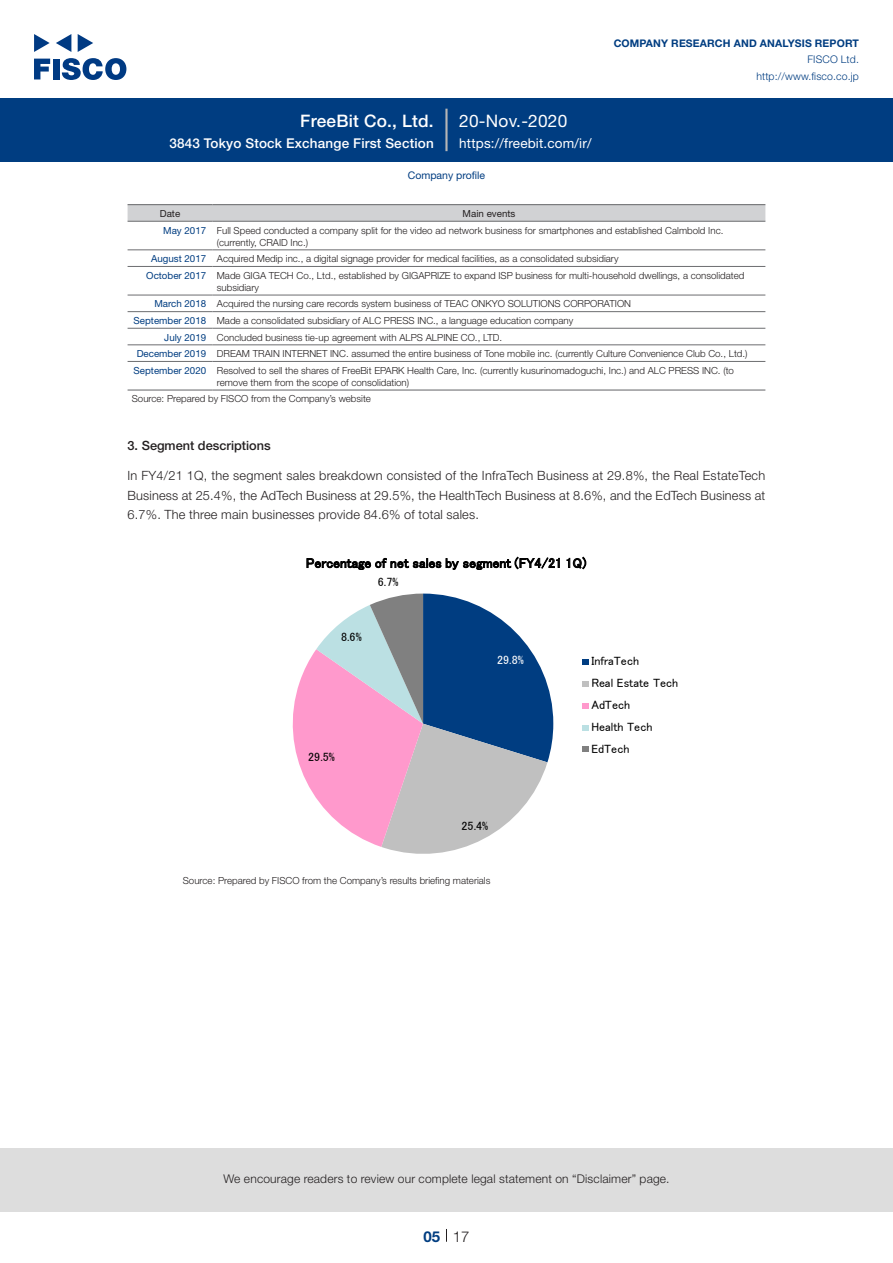
<style>
.page{position:relative;width:893px;height:1263px;background:#fff}
.page>*{position:absolute;margin:0;border:0;box-sizing:border-box;transform-origin:0 0}
.t1{font:500 17.25px "Helvetica Neue LT Std";letter-spacing:.015em;color:#fff}
.t2{font:17.25px "Helvetica Neue LT Std";letter-spacing:.015em;color:#fff}
.t3{font:300 15px "Helvetica Neue LT Std";color:#231f20}
.t4{font:700 15px "Helvetica Neue LT Std";color:#003d81}
.t5{font:13.5px "MS P Gothic";letter-spacing:.01em;color:#000}
.t6{font:500 13.5px "Helvetica Neue LT Std";letter-spacing:.015em;color:#fff}
.t7{font:13.5px "Helvetica Neue LT Std";letter-spacing:.015em;color:#fff}
.t8{font:300 12.75px/19.5px "Helvetica Neue LT Std";letter-spacing:.015em;color:#231f20;text-align:justify}
.t9{font:500 12.75px "Helvetica Neue LT Std";color:#231f20}
.t10{font:300 12px "Helvetica Neue LT Std";letter-spacing:.015em;color:#231f20}
.t11{font:12px/21.9px "MS P Gothic";letter-spacing:-.005em;color:#000}
.t12{font:12px "MS P Gothic";color:#fff}
.t13{font:700 10.5px "Helvetica Neue LT Std";letter-spacing:.015em;color:#003d81}
.t14{font:300 10.5px/16.5px "Helvetica Neue LT Std";letter-spacing:.015em;color:#003d81;text-align:right}
.t15{font:10.5px "Helvetica Neue LT Std";color:#003d81}
.t16{font:300 9.75px/16.6px "Helvetica Neue LT Std";color:#231f20}
.t17{font:9.75px "Helvetica Neue LT Std";color:#003d81}
.t18{font:9.75px "Helvetica Neue LT Std";color:#231f20}
</style>
<div class="page">
<div style="left:0;top:1148px;width:893px;height:64px;background:#ddd"></div>
<svg style="left:34px;top:59px;width:16px;height:20px"></svg>
<div style="left:53px;top:59px;width:6px;height:20px;background:#003a83"></div>
<svg style="left:62px;top:58px;width:64px;height:22px"></svg>
<svg style="left:34px;top:34px;width:16px;height:18px"></svg>
<svg style="left:78px;top:34px;width:15px;height:18px"></svg>
<svg style="left:56px;top:34px;width:15px;height:18px"></svg>
<div style="left:0;top:98px;width:893px;height:64px;background:#003d81"></div>
<hr style="left:445px;top:109px;width:3px;height:42px;background:#b5b5b6">
<svg style="left:446px;top:1229px;width:1px;height:13px"></svg>
<svg style="left:128px;top:205px;width:637px;height:16px;background:#cecfd1"></svg>
<hr style="left:128px;top:221px;width:85px;height:1px;background:#6c6d70">
<hr style="left:213px;top:221px;width:552px;height:1px;background:#6c6d70">
<hr style="left:128px;top:204px;width:85px;height:1px;background:#6c6d70">
<hr style="left:213px;top:204px;width:552px;height:1px;background:#6c6d70">
<hr style="left:128px;top:389px;width:85px;height:2px;background:#6c6d70">
<hr style="left:213px;top:389px;width:552px;height:2px;background:#6c6d70">
<hr style="left:128px;top:250px;width:85px;height:1px;background:#6c6d70">
<hr style="left:213px;top:250px;width:552px;height:1px;background:#6c6d70">
<hr style="left:128px;top:266px;width:85px;height:1px;background:#6c6d70">
<hr style="left:213px;top:266px;width:552px;height:1px;background:#6c6d70">
<hr style="left:128px;top:295px;width:85px;height:1px;background:#6c6d70">
<hr style="left:213px;top:295px;width:552px;height:1px;background:#6c6d70">
<hr style="left:128px;top:311px;width:85px;height:1px;background:#6c6d70">
<hr style="left:213px;top:311px;width:552px;height:1px;background:#6c6d70">
<hr style="left:128px;top:328px;width:85px;height:1px;background:#6c6d70">
<hr style="left:213px;top:328px;width:552px;height:1px;background:#6c6d70">
<hr style="left:128px;top:345px;width:85px;height:1px;background:#6c6d70">
<hr style="left:213px;top:345px;width:552px;height:1px;background:#6c6d70">
<hr style="left:128px;top:361px;width:85px;height:1px;background:#6c6d70">
<hr style="left:213px;top:361px;width:552px;height:1px;background:#6c6d70">
<svg style="left:292px;top:594px;width:261px;height:260px"></svg>
<svg style="left:583px;top:659px;width:6px;height:6px"></svg>
<svg style="left:583px;top:681px;width:6px;height:6px"></svg>
<svg style="left:583px;top:703px;width:6px;height:5px"></svg>
<svg style="left:583px;top:725px;width:6px;height:5px"></svg>
<svg style="left:583px;top:746px;width:6px;height:6px"></svg>
<h1 class="t1" style="left:300px;top:110px;width:135px">FreeBit Co., Ltd.</h1>
<h3 class="t6" style="left:169px;top:135px;width:266px">3843 Tokyo Stock Exchange First Section</h3>
<h1 class="t2" style="left:459px;top:110px;width:110px">20-Nov.-2020</h1>
<h3 class="t7" style="left:459px;top:135px;width:134px">https://freebit.com /i r/</h3>
<p class="t18" style="left:160px;top:208px;width:22px">Date</p>
<p class="t15" style="left:408px;top:169px;width:79px">Company profile</p>
<p class="t18" style="left:463px;top:208px;width:54px">Main events</p>
<p class="t13" style="left:614px;top:37px;width:247px">COMPANY RESEARCH AND ANALYSIS REPORT</p>
<p class="t14" style="left:756px;top:51px;width:104px">FISCO Ltd. http://www.fisco.co j p.</p>
<p class="t17" style="left:163px;top:224px;width:44px">May 2017</p>
<p class="t16" style="left:217px;top:222px;width:508px">Full Speed conducted a company split for the video ad network business for smartphones and established Calmbold Inc.</p>
<p class="t17" style="left:151px;top:253px;width:57px">August 2017</p>
<p class="t16" style="left:217px;top:234px;width:403px">(currently, CRAID Inc (.<br>Acquired Medip inc a., digital signage provider for medical facilities, as a consolidated subsidiary</p>
<p class="t17" style="left:146px;top:269px;width:61px">October 2017</p>
<p class="t16" style="left:217px;top:267px;width:529px">Made GIGA TECH Co., Ltd., established by GIGAPRIZE to expand ISP business for multi-household dwellings a, consolidated</p>
<p class="t17" style="left:154px;top:298px;width:53px">March 2018</p>
<p class="t16" style="left:217px;top:279px;width:416px">subsidiary<br>Acquired the nursing care records system business of TEAC ONKYO SOLUTIONS CORPORATION</p>
<p class="t17" style="left:134px;top:315px;width:74px">September 2018</p>
<p class="t16" style="left:217px;top:312px;width:358px">Made a consolidated subsidiary of ALC PRESS INC a., language education company</p>
<p class="t17" style="left:164px;top:331px;width:43px">July 2019</p>
<p class="t16" style="left:217px;top:329px;width:287px">Concluded business tie-up agreement with ALPS ALPINE CO., LTD.</p>
<p class="t17" style="left:137px;top:348px;width:71px">December 2019</p>
<p class="t16" style="left:217px;top:345px;width:532px">DREAM TRAIN INTERNET INC. assumed the entire business of Tone mobile inc (. currently Culture Convenience Club Co., Ltd (.</p>
<p class="t17" style="left:134px;top:364px;width:74px">September 2020</p>
<p class="t16" style="left:132px;top:374px;width:279px;text-indent:85px">remove them from the scope of consolidation(<br>Source: Prepared by FISCO from the Company s’ website</p>
<h3 class="t9" style="left:128px;top:438px;width:145px">3. Segment descriptions</h3>
<p class="t8" style="left:128px;top:465px;width:639px">In FY4/21 Q1 , the segment sales breakdown consisted of the InfraTech Business at 29.8%, the Real EstateTech Business at 25.4%, the AdTech Business at 29.5%, the HealthTech Business at 8.6%, and the EdTech Business at 6.7%. The three main businesses provide 84.6% of total sales.</p>
<p class="t16" style="left:217px;top:362px;width:519px">Resolved to sell the shares of FreeBit EPARK Health Care, Inc (. currently kusurinomadoguchi, Inc ) . and ALC PRESS INC (. to</p>
<h3 class="t5" style="left:306px;top:556px;width:282px">Percentage of net sales by segment (FY4/21 Q1 (</h3>
<p class="t11" style="left:378px;top:570px;width:22px">6.7%</p>
<p class="t11" style="left:341px;top:626px;width:22px">8.6%</p>
<p class="t11" style="left:308px;top:746px;width:28px">29.5%</p>
<p class="t12" style="left:497px;top:653px;width:28px">29.8%</p>
<p class="t11" style="left:461px;top:814px;width:28px">25.4%</p>
<p class="t16" style="left:183px;top:872px;width:309px">Source: Prepared by FISCO from the Company s’ results briefing materials</p>
<p class="t11" style="left:591px;top:650px;width:88px">InfraTech<br>Real Estate Tech<br>AdTech<br>Health Tech<br>EdTech</p>
<p class="t10" style="left:223px;top:1171px;width:448px">We encourage readers to review our complete legal statement on “Disclaimer” page.</p>
<h2 class="t4" style="left:423px;top:1227px;width:18px">05</h2>
<h2 class="t3" style="left:453px;top:1227px;width:18px">17</h2>
</div>
